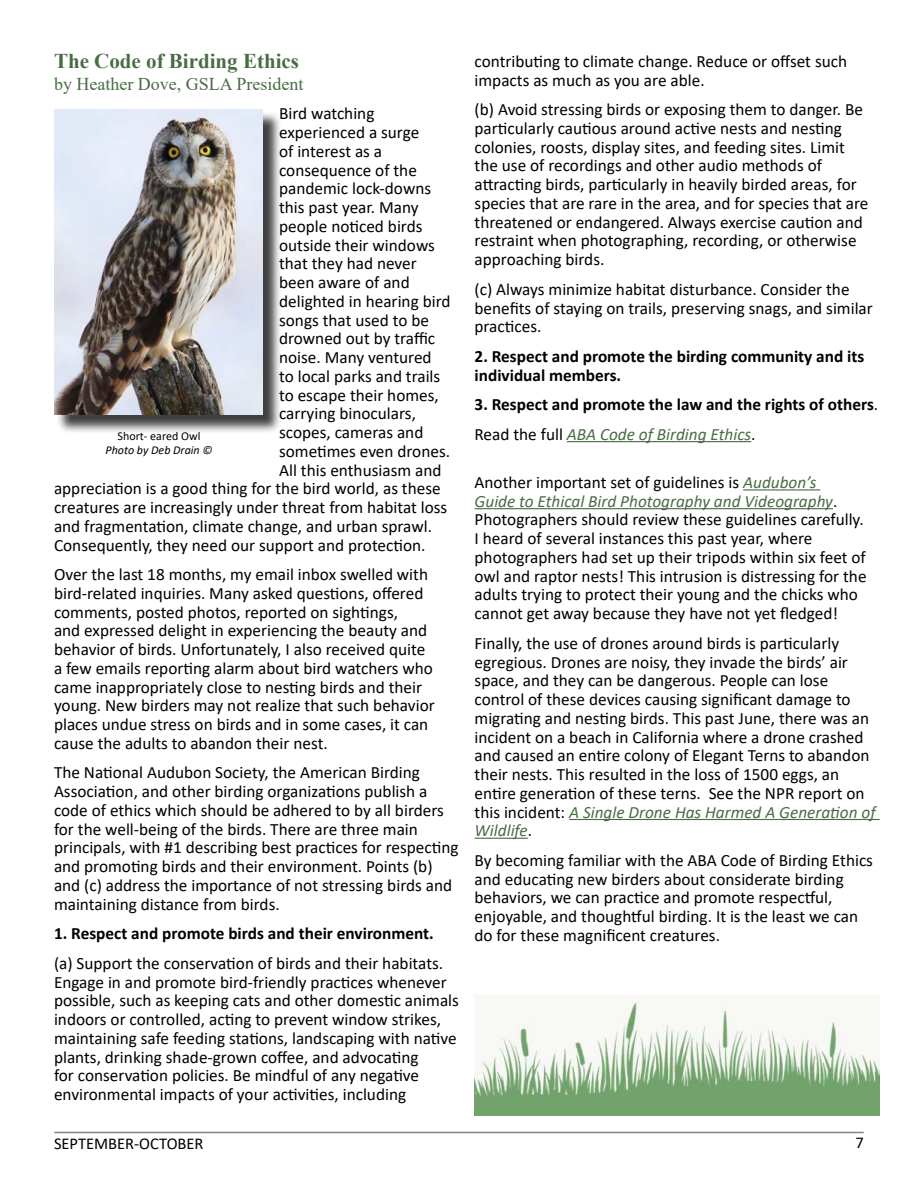
<style>
.page{position:relative;width:918px;height:1188px;background:#fff}
.page>*{position:absolute;margin:0;border:0;box-sizing:border-box;transform-origin:0 0}
.t1{font:700 21px "Times New Roman";color:#496c44}
.t2{font:18px "Times New Roman";color:#496c44}
.t3{font:17.25px/18.8px "Calibri";color:#000}
.t4{font:700 17.25px/18.8px "Calibri";color:#000}
.t5{font:italic 17.25px "Calibri";color:#496c44}
.Footer_Right{font:16.5px "Calibri";color:#000}
.t6{font:italic 12px/13.5px "Calibri";color:#000;text-align:center}
.s1{font-style:normal}
.s2{font-weight:400}
.s3{font-style:normal;color:#000}
.s4{font-style:italic;color:#496c44}
</style>
<div class="page">
<hr style="left:55px;top:1132px;width:808px;height:1px;background:#666">
<hr style="left:567px;top:441px;width:184px;height:1px;background:#496c44">
<hr style="left:743px;top:489px;width:77px;height:2px;background:#496c44">
<hr style="left:475px;top:508px;width:358px;height:1px;background:#496c44">
<hr style="left:569px;top:819px;width:311px;height:1px;background:#496c44">
<hr style="left:475px;top:838px;width:53px;height:1px;background:#496c44">
<div style="left:56px;top:111px;width:226px;height:322px;background:#000;opacity:.75"></div>
<img style="left:54px;top:109px;width:209px;height:306px">
<img style="left:475px;top:994px;width:405px;height:121px">
<p class="t1" style="left:54px;top:46px;width:247px">The Code of Birding Ethics</p>
<p class="t2" style="left:54px;top:71px;width:251px">by Heather Dove, GSLA President</p>
<p class="t3" style="left:279px;top:104px;width:97px">Bird watching</p>
<p class="t3" style="left:279px;top:123px;width:142px">experienced a surge</p>
<p class="t3" style="left:279px;top:141px;width:105px">of interest as a</p>
<p class="t3" style="left:279px;top:160px;width:139px">consequence of the</p>
<p class="t3" style="left:279px;top:179px;width:154px">pandemic lock-downs</p>
<p class="t3" style="left:279px;top:198px;width:141px">this past year. Many</p>
<p class="t3" style="left:279px;top:216px;width:145px">people noticed birds</p>
<p class="t3" style="left:279px;top:235px;width:157px">outside their windows</p>
<p class="t3" style="left:279px;top:254px;width:139px">that they had never</p>
<p class="t3" style="left:279px;top:273px;width:132px">been aware of and</p>
<p class="t3" style="left:279px;top:291px;width:173px">delighted in hearing bird</p>
<p class="t3" style="left:279px;top:310px;width:151px">songs that used to be</p>
<p class="t3" style="left:279px;top:329px;width:158px">drowned out by traffic</p>
<p class="t3" style="left:279px;top:348px;width:154px">noise. Many ventured</p>
<p class="t3" style="left:279px;top:366px;width:163px">to local parks and trails</p>
<p class="t3" style="left:279px;top:385px;width:161px">to escape their homes,</p>
<p class="t3" style="left:279px;top:404px;width:138px">carrying binoculars,</p>
<p class="t3" style="left:279px;top:423px;width:146px">scopes, cameras and</p>
<p class="t3" style="left:279px;top:441px;width:173px">sometimes even drones.</p>
<p class="t3" style="left:279px;top:460px;width:164px">All this enthusiasm and</p>
<p class="t3" style="left:54px;top:479px;width:388px">appreciation is a good thing for the bird world, as these</p>
<p class="t3" style="left:54px;top:498px;width:395px">creatures are increasingly under threat from habitat loss</p>
<p class="t3" style="left:54px;top:516px;width:380px">and fragmentation, climate change, and urban sprawl.</p>
<p class="t3" style="left:54px;top:535px;width:373px">Consequently, they need our support and protection.</p>
<p class="t3" style="left:54px;top:565px;width:382px">Over the last 18 months, my email inbox swelled with bird-related inquiries. Many asked questions, offered comments, posted photos, reported on sightings,<br>and expressed delight in experiencing the beauty and behavior of birds. Unfortunately, I also received quite a few emails reporting alarm about bird watchers who came inappropriately close to nesting birds and their young. New birders may not realize that such behavior places undue stress on birds and in some cases, it can cause the adults to abandon their nest.</p>
<p class="t3" style="left:54px;top:763px;width:406px">The National Audubon Society, the American Birding Association, and other birding organizations publish a code of ethics which should be adhered to by all birders for the well-being of the birds. There are three main principals, with #1 describing best practices for respecting and promoting birds and their environment. Points (b) and (c) address the importance of not stressing birds and maintaining distance from birds.</p>
<p class="t4" style="left:54px;top:924px;width:381px">1. Respect and promote birds and their environment.</p>
<p class="t3" style="left:54px;top:953px;width:406px">(a) Support the conservation of birds and their habitats.<br>Engage in and promote bird-friendly practices whenever possible, such as keeping cats and other domestic animals indoors or controlled, acting to prevent window strikes, maintaining safe feeding stations, landscaping with native plants, drinking shade-grown coffee, and advocating<br>for conservation policies. Be mindful of any negative environmental impacts of your activities, including</p>
<p class="t6" style="left:106px;top:429px;width:108px"><span class="s1">Short- eared Owl<br></span>Photo by Deb Drain ©</p>
<p class="Footer_Right" style="left:54px;top:1132px;width:151px">SEPTEMBER-OCTOBER</p>
<p class="t3" style="left:475px;top:51px;width:374px">contributing to climate change. Reduce or offset such impacts as much as you are able.</p>
<p class="t3" style="left:475px;top:100px;width:395px">(b) Avoid stressing birds or exposing them to danger. Be particularly cautious around active nests and nesting colonies, roosts, display sites, and feeding sites. Limit the use of recordings and other audio methods of attracting birds, particularly in heavily birded areas, for species that are rare in the area, and for species that are threatened or endangered. Always exercise caution and restraint when photographing, recording, or otherwise approaching birds.</p>
<p class="t3" style="left:475px;top:279px;width:400px">(c) Always minimize habitat disturbance. Consider the benefits of staying on trails, preserving snags, and similar practices.</p>
<p class="t4" style="left:475px;top:347px;width:391px">2. Respect and promote the birding community and its individual members.</p>
<p class="t4" style="left:475px;top:395px;width:405px">3. Respect and promote the law and the rights of others<span class="s2">.</span></p>
<p class="t5" style="left:475px;top:422px;width:283px"><span class="s3">Read the full</span> ABA Code of Birding Ethics<span class="s3">.</span></p>
<p class="t3" style="left:475px;top:472px;width:394px">Another important set of guidelines is <span class="s4">Audubon’s<br>Guide to Ethical Bird Photography and Videography</span>.<br>Photographers should review these guidelines carefully.<br>I heard of several instances this past year, where photographers had set up their tripods within six feet of owl and raptor nests! This intrusion is distressing for the adults trying to protect their young and the chicks who cannot get away because they have not yet fledged!</p>
<p class="t3" style="left:475px;top:633px;width:403px">Finally, the use of drones around birds is particularly egregious. Drones are noisy, they invade the birds’ air space, and they can be dangerous. People can lose control of these devices causing significant damage to migrating and nesting birds. This past June, there was an incident on a beach in California where a drone crashed and caused an entire colony of Elegant Terns to abandon their nests. This resulted in the loss of 1500 eggs, an entire generation of these terns. See the NPR report on this incident: <span class="s4">A Single Drone Has Harmed A Generation of Wildlife</span>.</p>
<p class="t3" style="left:475px;top:850px;width:400px">By becoming familiar with the ABA Code of Birding Ethics and educating new birders about considerate birding behaviors, we can practice and promote respectful, enjoyable, and thoughtful birding. It is the least we can do for these magnificent creatures.</p>
<p class="Footer_Right" style="left:856px;top:1131px;width:10px">7</p>
</div>
